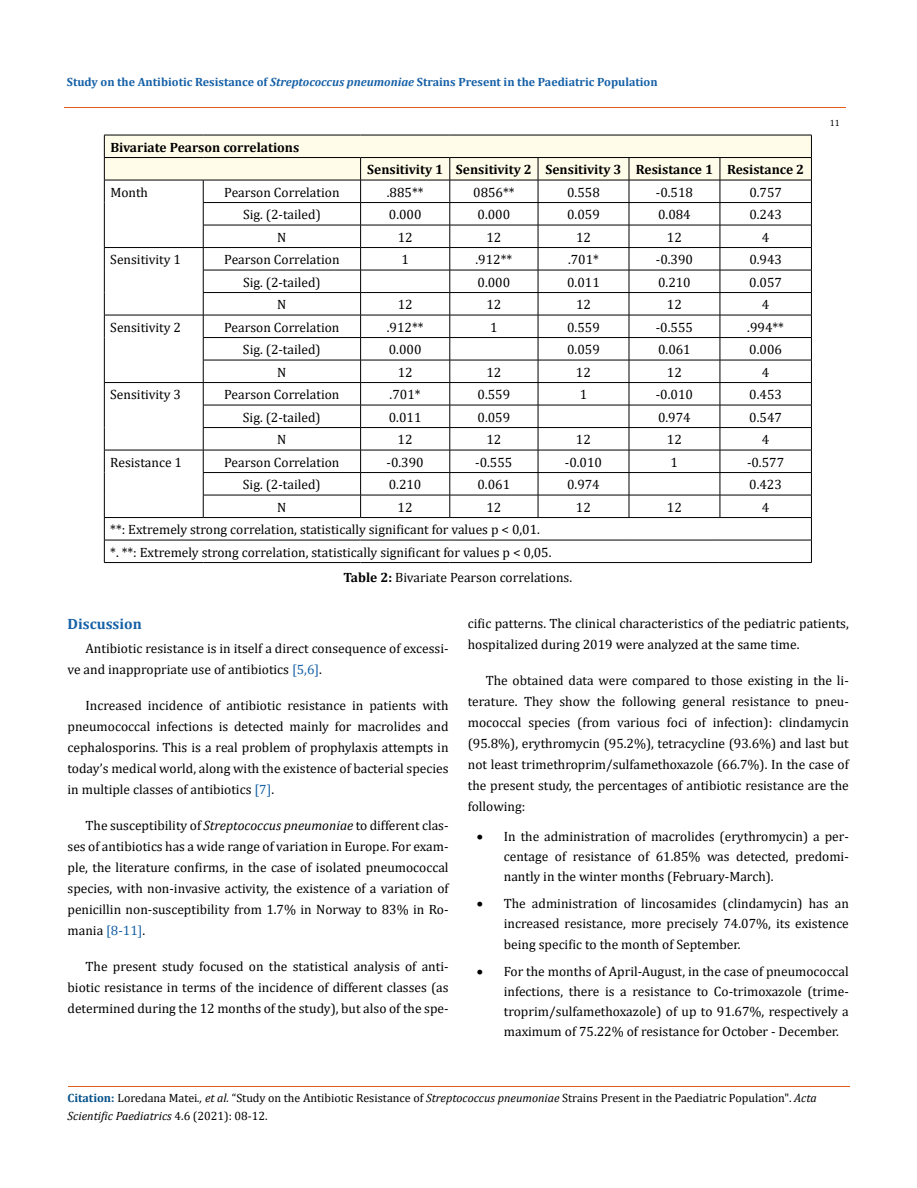
<style>
.page{position:relative;width:917px;height:1188px;background:#fff}
.page>*{position:absolute;margin:0;border:0;box-sizing:border-box;transform-origin:0 0}
.t1{font:700 15px "Cambria";color:#1560a6}
.t2{font:13.5px/21px "Cambria";color:#000;text-align:justify}
.t3{font:700 13.5px "Cambria";color:#000}
.t4{font:12px/18px "Cambria";color:#000}
.t5{font:700 12px "Cambria";color:#1560a6}
.t6{font:9px "Cambria";color:#000}
.s1{font-style:italic}
.s2{font-weight:700}
.s3{color:#1560a6}
.s4{font-weight:700;color:#035089}
</style>
<div class="page">
<svg style="left:104px;top:135px;width:708px;height:427px"></svg>
<hr style="left:104px;top:562px;width:99px;height:1px;background:#000">
<hr style="left:203px;top:562px;width:157px;height:1px;background:#000">
<hr style="left:360px;top:562px;width:90px;height:1px;background:#000">
<hr style="left:450px;top:562px;width:88px;height:1px;background:#000">
<hr style="left:538px;top:562px;width:91px;height:1px;background:#000">
<hr style="left:629px;top:562px;width:91px;height:1px;background:#000">
<hr style="left:720px;top:562px;width:91px;height:1px;background:#000">
<hr style="left:64px;top:108px;width:781px;height:1px;background:#e05d1a">
<hr style="left:68px;top:1087px;width:781px;height:1px;background:#e05d1a">
<p class="t5" style="left:67px;top:73px;width:592px">Study on the Antibiotic Resistance of <span class="s1">Streptococcus pneumoniae</span> Strains Present in the Paediatric Population</p>
<p class="t3" style="left:110px;top:137px;width:190px">Bivariate Pearson correlations</p>
<p class="t3" style="left:367px;top:160px;width:438px">Sensitivity 1 Sensitivity 2 Sensitivity 3 Resistance 1 Resistance 2</p>
<p class="t6" style="left:829px;top:118px;width:11px">11</p>
<p class="t2" style="left:110px;top:181px;width:39px">Month</p>
<p class="t2" style="left:224px;top:181px;width:117px">Pearson Correlation</p>
<p class="t2" style="left:387px;top:181px;width:38px">.885**</p>
<p class="t2" style="left:473px;top:181px;width:43px">0856**</p>
<p class="t2" style="left:567px;top:181px;width:34px">0.558</p>
<p class="t2" style="left:656px;top:181px;width:39px">-0.518</p>
<p class="t2" style="left:749px;top:181px;width:34px">0.757</p>
<p class="t2" style="left:243px;top:204px;width:79px">Sig. (2-tailed)</p>
<p class="t2" style="left:389px;top:204px;width:34px">0.000</p>
<p class="t2" style="left:477px;top:204px;width:34px">0.000</p>
<p class="t2" style="left:567px;top:204px;width:34px">0.059</p>
<p class="t2" style="left:658px;top:204px;width:34px">0.084</p>
<p class="t2" style="left:749px;top:204px;width:34px">0.243</p>
<p class="t2" style="left:277px;top:226px;width:11px">N</p>
<p class="t2" style="left:397px;top:226px;width:16px">12</p>
<p class="t2" style="left:486px;top:226px;width:16px">12</p>
<p class="t2" style="left:576px;top:226px;width:16px">12</p>
<p class="t2" style="left:667px;top:226px;width:16px">12</p>
<p class="t2" style="left:762px;top:226px;width:9px">4</p>
<p class="t2" style="left:110px;top:249px;width:72px">Sensitivity 1</p>
<p class="t2" style="left:224px;top:249px;width:117px">Pearson Correlation</p>
<p class="t2" style="left:401px;top:249px;width:9px">1</p>
<p class="t2" style="left:475px;top:249px;width:38px">.912**</p>
<p class="t2" style="left:568px;top:249px;width:32px">.701*</p>
<p class="t2" style="left:656px;top:249px;width:39px">-0.390</p>
<p class="t2" style="left:749px;top:249px;width:34px">0.943</p>
<p class="t2" style="left:243px;top:271px;width:79px">Sig. (2-tailed)</p>
<p class="t2" style="left:477px;top:271px;width:34px">0.000</p>
<p class="t2" style="left:567px;top:271px;width:34px">0.011</p>
<p class="t2" style="left:658px;top:271px;width:34px">0.210</p>
<p class="t2" style="left:749px;top:271px;width:34px">0.057</p>
<p class="t2" style="left:277px;top:294px;width:11px">N</p>
<p class="t2" style="left:397px;top:294px;width:16px">12</p>
<p class="t2" style="left:486px;top:294px;width:16px">12</p>
<p class="t2" style="left:576px;top:294px;width:16px">12</p>
<p class="t2" style="left:667px;top:294px;width:16px">12</p>
<p class="t2" style="left:762px;top:294px;width:9px">4</p>
<p class="t2" style="left:110px;top:316px;width:72px">Sensitivity 2</p>
<p class="t2" style="left:224px;top:316px;width:117px">Pearson Correlation</p>
<p class="t2" style="left:387px;top:316px;width:38px">.912**</p>
<p class="t2" style="left:490px;top:316px;width:9px">1</p>
<p class="t2" style="left:567px;top:316px;width:34px">0.559</p>
<p class="t2" style="left:655px;top:316px;width:39px">-0.555</p>
<p class="t2" style="left:747px;top:316px;width:38px">.994**</p>
<p class="t2" style="left:243px;top:339px;width:79px">Sig. (2-tailed)</p>
<p class="t2" style="left:389px;top:339px;width:34px">0.000</p>
<p class="t2" style="left:567px;top:339px;width:34px">0.059</p>
<p class="t2" style="left:658px;top:339px;width:34px">0.061</p>
<p class="t2" style="left:749px;top:339px;width:34px">0.006</p>
<p class="t2" style="left:277px;top:361px;width:11px">N</p>
<p class="t2" style="left:397px;top:361px;width:16px">12</p>
<p class="t2" style="left:486px;top:361px;width:16px">12</p>
<p class="t2" style="left:576px;top:361px;width:16px">12</p>
<p class="t2" style="left:667px;top:361px;width:16px">12</p>
<p class="t2" style="left:761px;top:361px;width:9px">4</p>
<p class="t2" style="left:110px;top:384px;width:72px">Sensitivity 3</p>
<p class="t2" style="left:224px;top:384px;width:117px">Pearson Correlation</p>
<p class="t2" style="left:389px;top:384px;width:32px">.701*</p>
<p class="t2" style="left:477px;top:384px;width:34px">0.559</p>
<p class="t2" style="left:579px;top:384px;width:9px">1</p>
<p class="t2" style="left:655px;top:384px;width:39px">-0.010</p>
<p class="t2" style="left:749px;top:384px;width:34px">0.453</p>
<p class="t2" style="left:243px;top:406px;width:79px">Sig. (2-tailed)</p>
<p class="t2" style="left:389px;top:406px;width:34px">0.011</p>
<p class="t2" style="left:477px;top:406px;width:34px">0.059</p>
<p class="t2" style="left:658px;top:406px;width:34px">0.974</p>
<p class="t2" style="left:749px;top:406px;width:34px">0.547</p>
<p class="t2" style="left:277px;top:429px;width:11px">N</p>
<p class="t2" style="left:397px;top:429px;width:16px">12</p>
<p class="t2" style="left:486px;top:429px;width:16px">12</p>
<p class="t2" style="left:576px;top:429px;width:16px">12</p>
<p class="t2" style="left:667px;top:429px;width:16px">12</p>
<p class="t2" style="left:761px;top:429px;width:9px">4</p>
<p class="t2" style="left:110px;top:451px;width:73px">Resistance 1</p>
<p class="t2" style="left:224px;top:451px;width:117px">Pearson Correlation</p>
<p class="t2" style="left:386px;top:451px;width:39px">-0.390</p>
<p class="t2" style="left:475px;top:451px;width:39px">-0.555</p>
<p class="t2" style="left:565px;top:451px;width:39px">-0.010</p>
<p class="t2" style="left:670px;top:451px;width:9px">1</p>
<p class="t2" style="left:747px;top:451px;width:39px">-0.577</p>
<p class="t2" style="left:243px;top:474px;width:79px">Sig. (2-tailed)</p>
<p class="t2" style="left:389px;top:474px;width:34px">0.210</p>
<p class="t2" style="left:477px;top:474px;width:34px">0.061</p>
<p class="t2" style="left:567px;top:474px;width:34px">0.974</p>
<p class="t2" style="left:749px;top:474px;width:34px">0.423</p>
<p class="t2" style="left:277px;top:496px;width:11px">N</p>
<p class="t2" style="left:397px;top:496px;width:16px">12</p>
<p class="t2" style="left:486px;top:496px;width:16px">12</p>
<p class="t2" style="left:576px;top:496px;width:16px">12</p>
<p class="t2" style="left:667px;top:496px;width:16px">12</p>
<p class="t2" style="left:761px;top:496px;width:9px">4</p>
<p class="t2" style="left:110px;top:518px;width:443px;line-height:22.5px">**: Extremely strong correlation, statistically significant for values p &lt; 0,01. *. **: Extremely strong correlation, statistically significant for values p &lt; 0,05.</p>
<p class="t2" style="left:343px;top:567px;width:230px"><span class="s2">Table 2:</span> Bivariate Pearson correlations.</p>
<p class="t1" style="left:68px;top:613px;width:76px">Discussion</p>
<p class="t2" style="left:68px;top:638px;width:382px;text-indent:18px">Antibiotic resistance is in itself a direct consequence of excessi&shy;ve and inappropriate use of antibiotics <span class="s3">[5,6]</span>.</p>
<p class="t2" style="left:68px;top:695px;width:382px;text-indent:18px">Increased incidence of antibiotic resistance in patients with pneumococcal infections is detected mainly for macrolides and cephalosporins. This is a real problem of prophylaxis attempts in today’s medical world, along with the existence of bacterial species in multiple classes of antibiotics <span class="s3">[7]</span>.</p>
<p class="t2" style="left:68px;top:815px;width:382px;text-indent:18px">The susceptibility of <span class="s1">Streptococcus pneumoniae</span> to different clas&shy;ses of antibiotics has a wide range of variation in Europe. For exam&shy;ple, the literature confirms, in the case of isolated pneumococcal species, with non-invasive activity, the existence of a variation of penicillin non-susceptibility from 1.7% in Norway to 83% in Ro&shy;mania <span class="s3">[8-11]</span>.</p>
<p class="t2" style="left:68px;top:956px;width:382px;text-indent:18px">The present study focused on the statistical analysis of anti&shy;biotic resistance in terms of the incidence of different classes (as determined during the 12 months of the study), but also of the spe-</p>
<p class="t2" style="left:468px;top:613px;width:382px">cific patterns. The clinical characteristics of the pediatric patients, hospitalized during 2019 were analyzed at the same time.</p>
<p class="t2" style="left:468px;top:670px;width:382px;text-indent:18px">The obtained data were compared to those existing in the li&shy;terature. They show the following general resistance to pneu&shy;mococcal species (from various foci of infection): clindamycin (95.8%), erythromycin (95.2%), tetracycline (93.6%) and last but not least trimethroprim/sulfamethoxazole (66.7%). In the case of the present study, the percentages of antibiotic resistance are the following:</p>
<p class="t2" style="left:504px;top:826px;width:346px;line-height:20.2px;text-indent:-27px">• In the administration of macrolides (erythromycin) a per&shy;centage of resistance of 61.85% was detected, predomi&shy;nantly in the winter months (February-March).</p>
<p class="t2" style="left:504px;top:893px;width:346px;line-height:20.2px;text-indent:-27px">• The administration of lincosamides (clindamycin) has an increased resistance, more precisely 74.07%, its existence being specific to the month of September.</p>
<p class="t2" style="left:504px;top:961px;width:346px;line-height:20.2px;text-indent:-27px">• For the months of April-August, in the case of pneumococcal infections, there is a resistance to Co-trimoxazole (trime&shy;troprim/sulfamethoxazole) of up to 91.67%, respectively a maximum of 75.22% of resistance for October - December.</p>
<p class="t4" style="left:68px;top:1089px;width:750px"><span class="s4">Citation:</span> Loredana Matei<span class="s1">., et al.</span> “Study on the Antibiotic Resistance of <span class="s1">Streptococcus pneumoniae</span> Strains Present in the Paediatric Population". <span class="s1">Acta<br>Scientific Paediatrics</span> 4.6 (2021): 08-12.</p>
</div>
